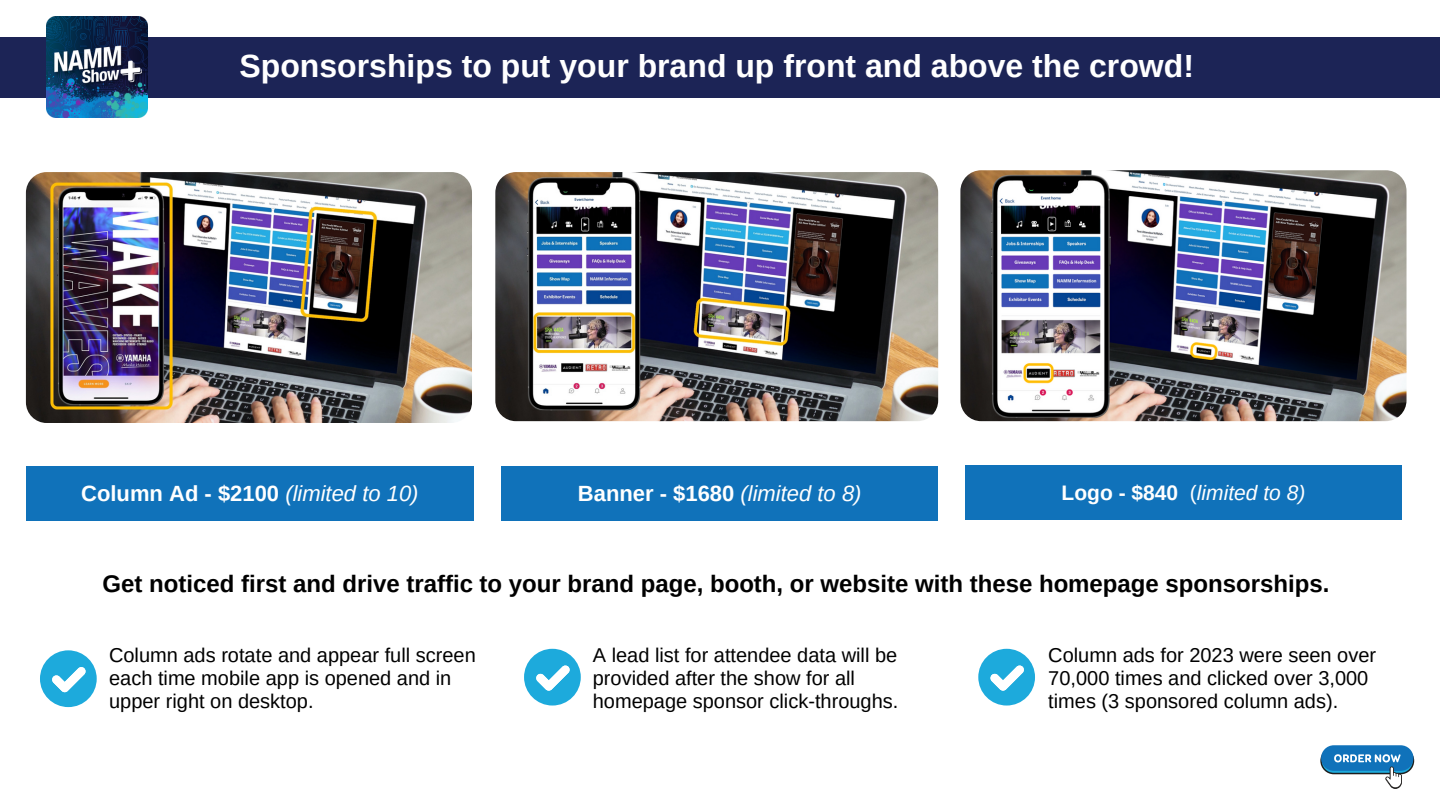
<style>
.page{position:relative;width:1440px;height:810px;background:#fff}
.page>*{position:absolute;margin:0;border:0;box-sizing:border-box;transform-origin:0 0}
.t1{font:700 32px "Arimo";color:#fff}
.t2{font:700 24px "Arimo";color:#000}
.t3{font:700 22px "Arimo";color:#fff}
.t4{font:italic 21px "Arimo";color:#fff}
.t5{font:20px/23.2px "Arimo";color:#000}
.s1{font-weight:400;font-style:italic}
.s2{font-weight:700;font-style:normal}
.s3{font-style:normal}
</style>
<div class="page">
<div style="left:0;top:37px;width:1440px;height:60px;background:#1c2456"></div>
<img style="left:46px;top:16px;width:101px;height:102px">
<img style="left:26px;top:172px;width:446px;height:251px;border-radius:21px">
<img style="left:495px;top:172px;width:443px;height:249px;border-radius:21px">
<img style="left:960px;top:170px;width:447px;height:251px;border-radius:21px">
<div style="left:26px;top:466px;width:448px;height:55px;background:#1072ba"></div>
<div style="left:501px;top:466px;width:437px;height:55px;background:#1072ba"></div>
<div style="left:965px;top:465px;width:437px;height:55px;background:#1072ba"></div>
<div style="left:1321px;top:745px;width:92px;height:26px;background:#1072ba;border-radius:13px"></div>
<svg style="left:1320px;top:747px;width:94px;height:42px"></svg>
<svg style="left:40px;top:650px;width:57px;height:57px"></svg>
<svg style="left:524px;top:649px;width:57px;height:57px"></svg>
<svg style="left:978px;top:649px;width:57px;height:57px"></svg>
<p class="t1" style="left:240px;top:48px;width:956px">Sponsorships to put your brand up front and above the crowd!</p>
<p class="t3" style="left:81px;top:481px;width:339px">Column Ad - $2100 <span class="s1">(limited to 10)</span></p>
<p class="t3" style="left:578px;top:481px;width:285px">Banner - $1680 <span class="s1">(limited to 8)</span></p>
<p class="t4" style="left:1062px;top:481px;width:245px"><span class="s2">Logo - $840</span> <span class="s3">(</span>limited to 8)</p>
<p class="t2" style="left:103px;top:570px;width:1228px">Get noticed first and drive traffic to your brand page, booth, or website with these homepage sponsorships.</p>
<p class="t5" style="left:109px;top:643px;width:368px">Column ads rotate and appear full screen each time mobile app is opened and in upper right on desktop.</p>
<p class="t5" style="left:593px;top:643px;width:307px">A lead list for attendee data will be provided after the show for all homepage sponsor click-throughs.</p>
<p class="t5" style="left:1048px;top:643px;width:329px">Column ads for 2023 were seen over<br>70,000 times and clicked over 3,000 times (3 sponsored column ads).</p>
</div>
